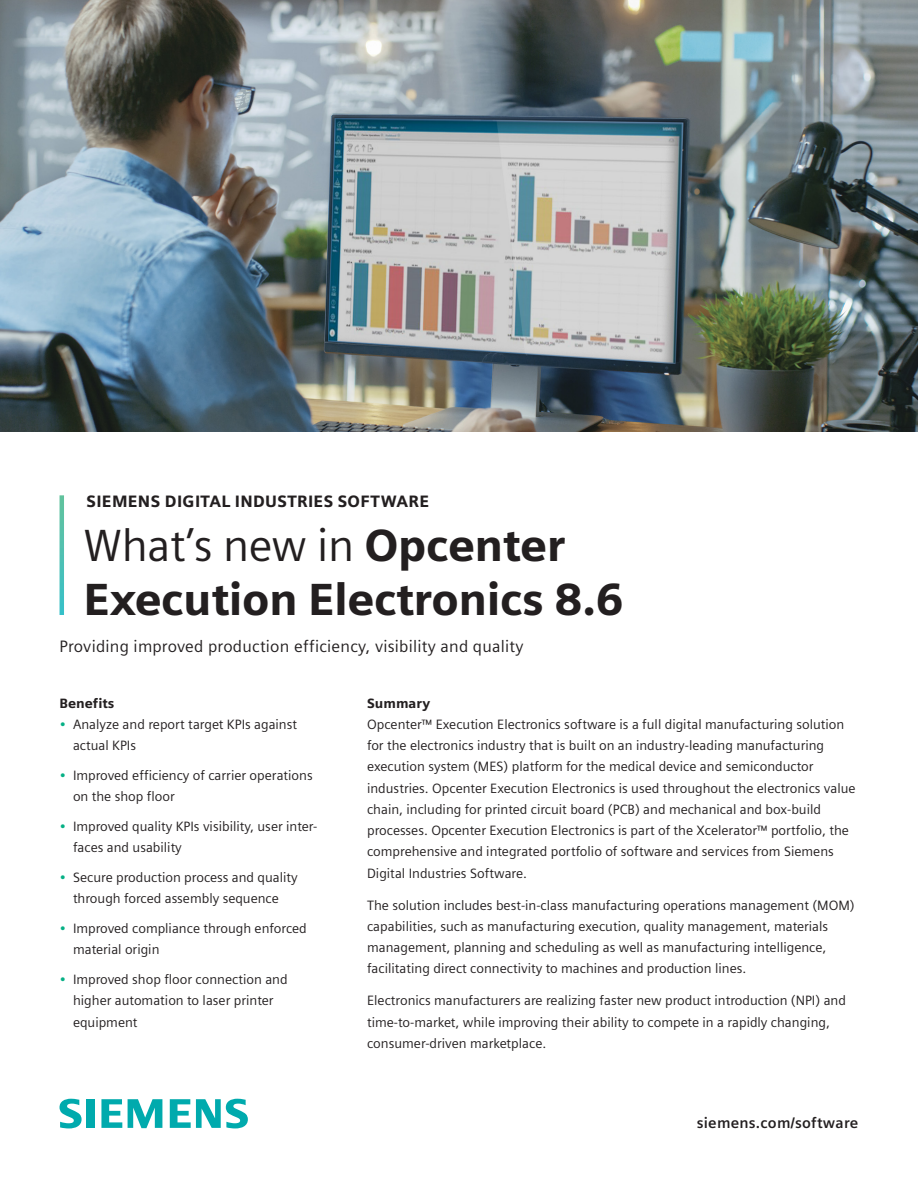
<style>
.page{position:relative;width:918px;height:1188px;background:#fff}
.page>*{position:absolute;margin:0;border:0;box-sizing:border-box;transform-origin:0 0}
._2__Headline_30pt_12{font:900 45px/54px "Siemens Sans";letter-spacing:-.01em;color:#231f20}
._3__Copy_11pt_130{font:16.5px "Siemens Sans";letter-spacing:.015em;color:#231f20}
._1__Topline_11pt_120{font:900 16.5px "Siemens Sans";letter-spacing:.02em;color:#231f20}
.Cover_URL_10pt_FR{font:700 15px "Siemens Sans";letter-spacing:.015em;color:#231f20}
.Body_Copy_9pt_5mm{font:13.5px/21.3px "Siemens Sans";color:#231f20}
.Subhead__9pt_5mm{font:900 13.5px "Siemens Sans";color:#231f20}
.s1{font-weight:400}
.s2{color:#05b085}
</style>
<div class="page">
<img style="left:0;top:0;width:918px;height:432px">
<svg style="left:60px;top:495px;width:4px;height:120px"></svg>
<svg style="left:60px;top:1099px;width:34px;height:29px"></svg>
<svg style="left:101px;top:1099px;width:21px;height:29px"></svg>
<svg style="left:128px;top:1099px;width:34px;height:29px"></svg>
<svg style="left:170px;top:1099px;width:78px;height:29px"></svg>
<p class="_1__Topline_11pt_120" style="left:87px;top:491px;width:344px">SIEMENS DIGITAL INDUSTRIES SOFTWARE</p>
<p class="_2__Headline_30pt_12" style="left:84px;top:518px;width:541px"><span class="s1">What’s new in</span> Opcenter<br>Execution Electronics 8.6</p>
<p class="_3__Copy_11pt_130" style="left:60px;top:637px;width:465px">Providing improved production efficiency, visibility and quality</p>
<p class="Subhead__9pt_5mm" style="left:60px;top:695px;width:56px">Benefits</p>
<p class="Body_Copy_9pt_5mm" style="left:73px;top:714px;width:226px;text-indent:-14px"><span class="s2">•</span> Analyze and report target KPIs against actual KPIs</p>
<p class="Body_Copy_9pt_5mm" style="left:73px;top:765px;width:241px;text-indent:-14px"><span class="s2">•</span> Improved efficiency of carrier operations on the shop floor</p>
<p class="Body_Copy_9pt_5mm" style="left:73px;top:816px;width:246px;text-indent:-14px"><span class="s2">•</span> Improved quality KPIs visibility, user inter&shy;faces and usability</p>
<p class="Body_Copy_9pt_5mm" style="left:60px;top:867px;width:240px;text-align:center"><span class="s2">•</span> Secure production process and quality through forced assembly sequence</p>
<p class="Body_Copy_9pt_5mm" style="left:73px;top:918px;width:235px;text-indent:-14px"><span class="s2">•</span> Improved compliance through enforced material origin</p>
<p class="Body_Copy_9pt_5mm" style="left:73px;top:969px;width:216px;text-indent:-14px"><span class="s2">•</span> Improved shop floor connection and higher automation to laser printer equipment</p>
<p class="Subhead__9pt_5mm" style="left:367px;top:695px;width:65px">Summary</p>
<p class="Body_Copy_9pt_5mm" style="left:367px;top:714px;width:490px">Opcenter™ Execution Electronics software is a full digital manufacturing solution for the electronics industry that is built on an industry-leading manufacturing execution system (MES) platform for the medical device and semiconductor industries. Opcenter Execution Electronics is used throughout the electronics value chain, including for printed circuit board (PCB) and mechanical and box-build processes. Opcenter Execution Electronics is part of the Xcelerator™ portfolio, the comprehensive and integrated portfolio of software and services from Siemens Digital Industries Software.</p>
<p class="Body_Copy_9pt_5mm" style="left:367px;top:894px;width:489px">The solution includes best-in-class manufacturing operations management (MOM) capabilities, such as manufacturing execution, quality management, materials management, planning and scheduling as well as manufacturing intelligence, facilitating direct connectivity to machines and production lines.</p>
<p class="Body_Copy_9pt_5mm" style="left:367px;top:990px;width:480px">Electronics manufacturers are realizing faster new product introduction (NPI) and time-to-market, while improving their ability to compete in a rapidly changing, consumer-driven marketplace.</p>
<p class="Cover_URL_10pt_FR" style="left:697px;top:1115px;width:163px">siemens.com/software</p>
</div>
